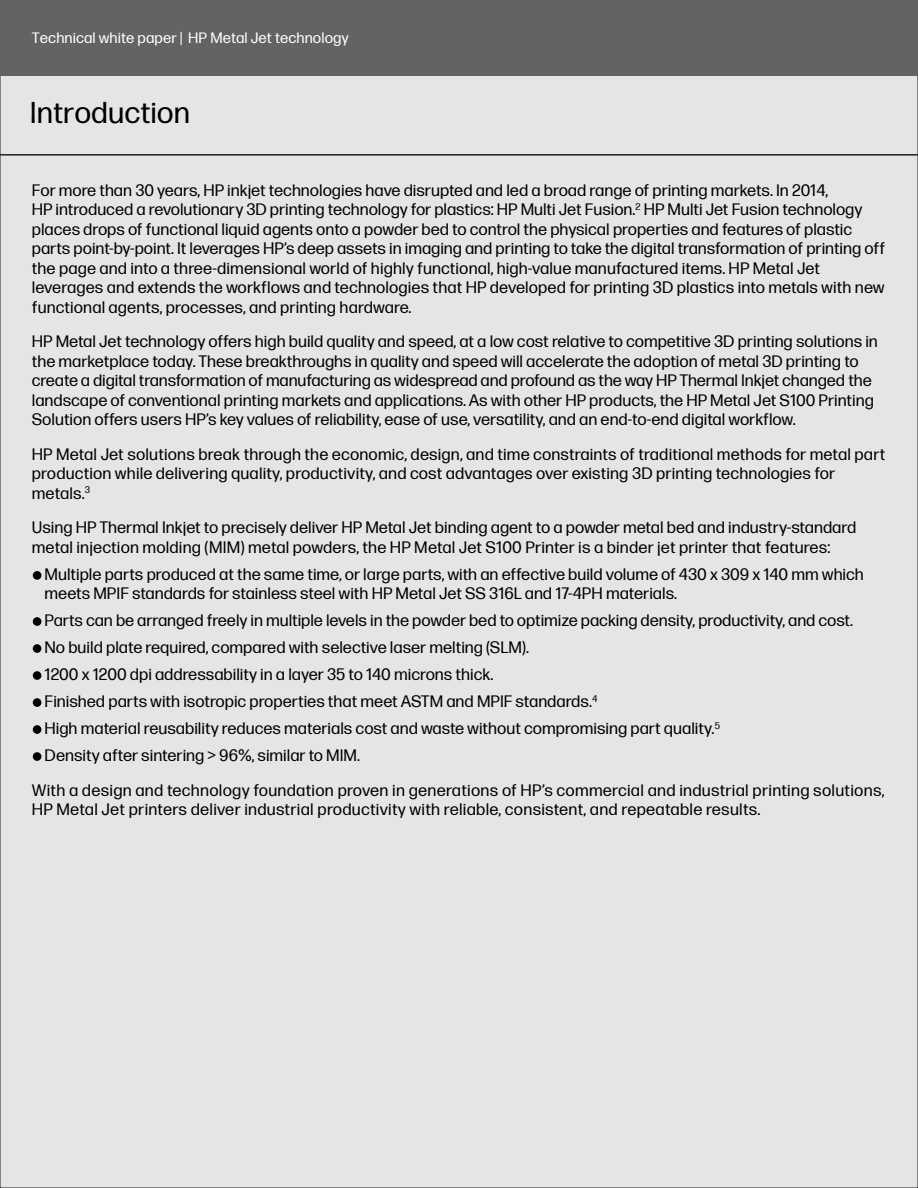
<style>
.page{position:relative;width:918px;height:1188px;background:#e5e5e5}
.page>*{position:absolute;margin:0;border:0;box-sizing:border-box;transform-origin:0 0}
.t1{font:30px "Forma DJR Micro";color:#000}
.t2{font:16.5px/19.5px "Forma DJR Micro";color:#000}
.t3{font:15px "Forma DJR Micro";letter-spacing:.005em;color:#fff}
</style>
<div class="page">
<hr style="left:0;top:154px;width:918px;height:2px;background:#231f20">
<div style="left:0;top:0;width:918px;height:75px;background:#656263"></div>
<div style="left:33px;top:571px;width:8px;height:9px;background:#000;border-radius:50%"></div>
<div style="left:33px;top:617px;width:8px;height:9px;background:#000;border-radius:50%"></div>
<div style="left:33px;top:644px;width:8px;height:9px;background:#000;border-radius:50%"></div>
<div style="left:33px;top:671px;width:8px;height:9px;background:#000;border-radius:50%"></div>
<div style="left:33px;top:698px;width:8px;height:9px;background:#000;border-radius:50%"></div>
<div style="left:33px;top:725px;width:8px;height:9px;background:#000;border-radius:50%"></div>
<div style="left:33px;top:752px;width:8px;height:9px;background:#000;border-radius:50%"></div>
<p class="t3" style="left:32px;top:27px;width:318px">Technical white paper | HP Metal Jet technology</p>
<h1 class="t1" style="left:30px;top:91px;width:162px">Introduction</h1>
<p class="t2" style="left:32px;top:179px;width:855px">For more than 30 years, HP inkjet technologies have disrupted and led a broad range of printing markets. In 2014,<br>HP introduced a revolutionary 3D printing technology for plastics: HP Multi Jet Fusion.<sup>2</sup> HP Multi Jet Fusion technology places drops of functional liquid agents onto a powder bed to control the physical properties and features of plastic parts point-by-point. It leverages HP’s deep assets in imaging and printing to take the digital transformation of printing off the page and into a three-dimensional world of highly functional, high-value manufactured items. HP Metal Jet leverages and extends the workflows and technologies that HP developed for printing 3D plastics into metals with new functional agents, processes, and printing hardware.</p>
<p class="t2" style="left:32px;top:331px;width:848px">HP Metal Jet technology offers high build quality and speed, at a low cost relative to competitive 3D printing solutions in the marketplace today. These breakthroughs in quality and speed will accelerate the adoption of metal 3D printing to create a digital transformation of manufacturing as widespread and profound as the way HP Thermal Inkjet changed the landscape of conventional printing markets and applications. As with other HP products, the HP Metal Jet S100 Printing Solution offers users HP’s key values of reliability, ease of use, versatility, and an end-to-end digital workflow.</p>
<p class="t2" style="left:32px;top:443px;width:855px">HP Metal Jet solutions break through the economic, design, and time constraints of traditional methods for metal part production while delivering quality, productivity, and cost advantages over existing 3D printing technologies for metals.<sup>3</sup></p>
<p class="t2" style="left:32px;top:517px;width:826px">Using HP Thermal Inkjet to precisely deliver HP Metal Jet binding agent to a powder metal bed and industry-standard metal injection molding (MIM) metal powders, the HP Metal Jet S100 Printer is a binder jet printer that features:</p>
<p class="t2" style="left:45px;top:563px;width:821px">Multiple parts produced at the same time, or large parts, with an effective build volume of 430 x 309 x 140 mm which meets MPIF standards for stainless steel with HP Metal Jet SS 316L and 17-4PH materials.</p>
<p class="t2" style="left:45px;top:606px;width:810px;line-height:27px">Parts can be arranged freely in multiple levels in the powder bed to optimize packing density, productivity, and cost.<br>No build plate required, compared with selective laser melting (SLM).<br>1200 x 1200 dpi addressability in a layer 35 to 140 microns thick.<br>Finished parts with isotropic properties that meet ASTM and MPIF standards.<sup>4<br></sup>High material reusability reduces materials cost and waste without compromising part quality.<sup>5<br></sup>Density after sintering &gt; 96%, similar to MIM.</p>
<p class="t2" style="left:32px;top:779px;width:854px">With a design and technology foundation proven in generations of HP’s commercial and industrial printing solutions,<br>HP Metal Jet printers deliver industrial productivity with reliable, consistent, and repeatable results.</p>
</div>
